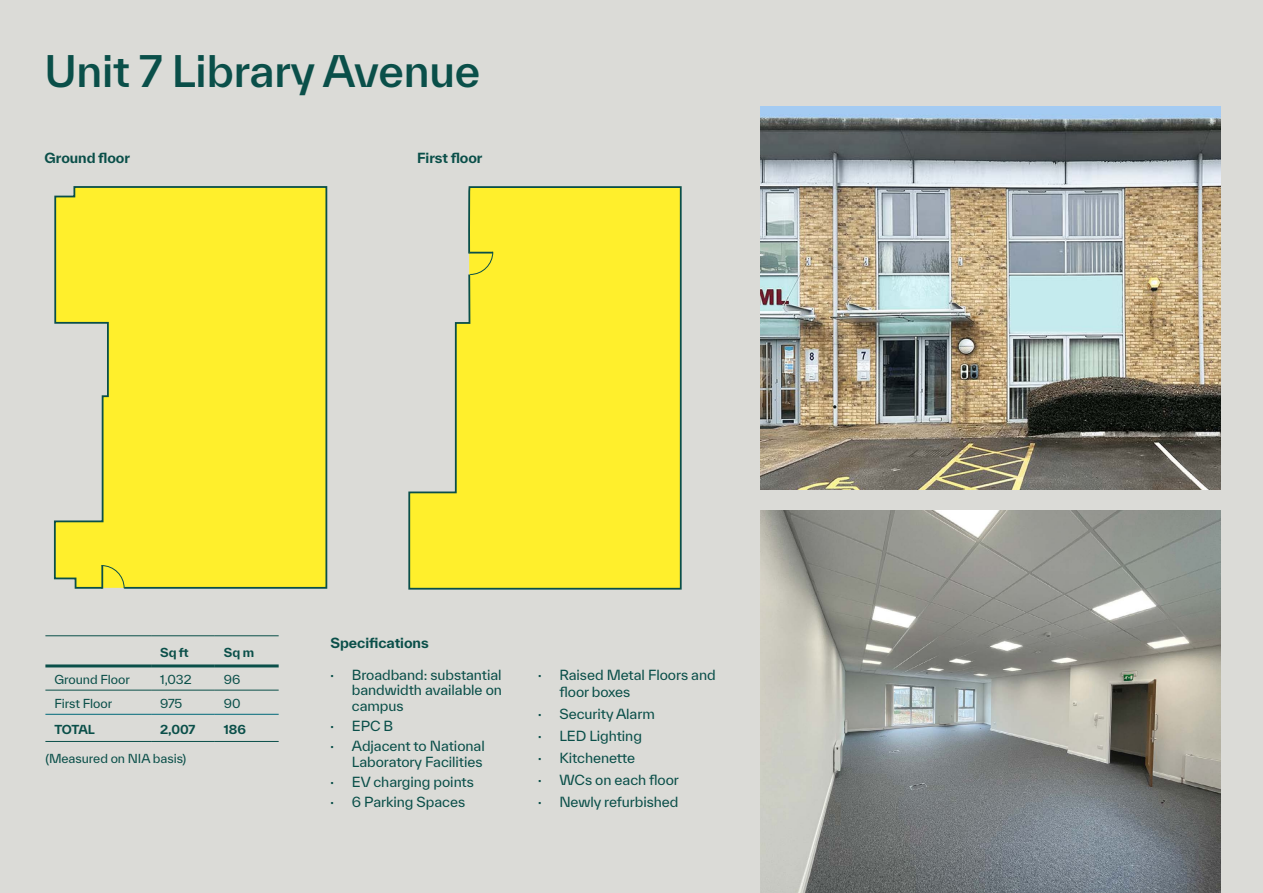
<style>
.page{position:relative;width:1263px;height:893px;background:#dbdbd7}
.page>*{position:absolute;margin:0;border:0;box-sizing:border-box;transform-origin:0 0}
.t1{font:500 42px "TWK Everett";letter-spacing:-.005em;color:#0a4f49}
.t2{font:13.5px/21.9px "TWK Everett";letter-spacing:-.005em;color:#0a4f49}
.t3{font:700 13.5px "TWK Everett";letter-spacing:-.005em;color:#0a4f49}
.t4{font:12px "TWK Everett";letter-spacing:-.005em;color:#0a4f49}
.t5{font:700 12px "TWK Everett";letter-spacing:-.005em;color:#0a4f49}
.s1{font-weight:700}
</style>
<div class="page">
<hr style="left:45px;top:635px;width:106px;height:1px;background:#0a4f49">
<hr style="left:151px;top:635px;width:64px;height:1px;background:#0a4f49">
<hr style="left:215px;top:635px;width:64px;height:1px;background:#0a4f49">
<hr style="left:45px;top:664px;width:106px;height:3px;background:#0a4f49">
<hr style="left:151px;top:664px;width:64px;height:3px;background:#0a4f49">
<hr style="left:215px;top:664px;width:64px;height:3px;background:#0a4f49">
<hr style="left:45px;top:690px;width:106px;height:1px;background:#0a4f49">
<hr style="left:151px;top:690px;width:64px;height:1px;background:#0a4f49">
<hr style="left:215px;top:690px;width:64px;height:1px;background:#0a4f49">
<hr style="left:45px;top:714px;width:106px;height:1px;background:#006979">
<hr style="left:151px;top:714px;width:64px;height:1px;background:#006979">
<hr style="left:215px;top:714px;width:64px;height:1px;background:#006979">
<hr style="left:45px;top:741px;width:106px;height:1px;background:#0a4f49">
<hr style="left:151px;top:741px;width:64px;height:1px;background:#0a4f49">
<hr style="left:215px;top:741px;width:64px;height:1px;background:#0a4f49">
<svg style="left:53px;top:186px;width:275px;height:403px;background:#f5e93d"></svg>
<svg style="left:101px;top:565px;width:24px;height:24px"></svg>
<svg style="left:408px;top:186px;width:274px;height:404px;background:#f4e846"></svg>
<svg style="left:469px;top:251px;width:25px;height:24px"></svg>
<img style="left:760px;top:510px;width:460px;height:383px">
<img style="left:760px;top:106px;width:460px;height:383px">
<h1 class="t1" style="left:45px;top:42px;width:437px">Unit 7 Library Avenue</h1>
<p class="t3" style="left:45px;top:149px;width:87px">Ground floor</p>
<p class="t3" style="left:417px;top:149px;width:67px">First floor</p>
<p class="t5" style="left:160px;top:644px;width:30px">Sq ft</p>
<p class="t5" style="left:224px;top:644px;width:32px">Sq m</p>
<p class="t4" style="left:54px;top:671px;width:77px">Ground Floor</p>
<p class="t4" style="left:160px;top:671px;width:33px">1,032</p>
<p class="t4" style="left:224px;top:671px;width:18px">96</p>
<p class="t4" style="left:54px;top:695px;width:59px">First Floor</p>
<p class="t4" style="left:160px;top:695px;width:24px">975</p>
<p class="t4" style="left:224px;top:695px;width:18px">90</p>
<p class="t5" style="left:54px;top:721px;width:42px">TOTAL</p>
<p class="t5" style="left:160px;top:721px;width:37px">2,007</p>
<p class="t5" style="left:224px;top:721px;width:24px">186</p>
<p class="t4" style="left:45px;top:750px;width:142px">(Measured on NIA basis)</p>
<p class="t3" style="left:331px;top:634px;width:100px">Specifications</p>
<p class="t2" style="left:352px;top:667px;width:152px;line-height:15.8px;text-align:justify;text-indent:-21px"><span class="s1">·</span> Broadband: substantial bandwidth available on campus</p>
<p class="t2" style="left:331px;top:716px;width:156px;line-height:20px"><span class="s1">·</span> EPC B<br><span class="s1">·</span> Adjacent to National</p>
<p class="t2" style="left:331px;top:751px;width:153px;line-height:20px;text-indent:21px">Laboratory Facilities <span class="s1">·</span> EV charging points<br><span class="s1">·</span> 6 Parking Spaces</p>
<p class="t2" style="left:559px;top:666px;width:158px;line-height:17.7px;text-indent:-21px"><span class="s1">·</span> Raised Metal Floors and floor boxes</p>
<p class="t2" style="left:538px;top:703px;width:142px"><span class="s1">·</span> Security Alarm<br><span class="s1">·</span> LED Lighting<br><span class="s1">·</span> Kitchenette<br><span class="s1">·</span> WCs on each floor <span class="s1">·</span> Newly refurbished</p>
</div>
